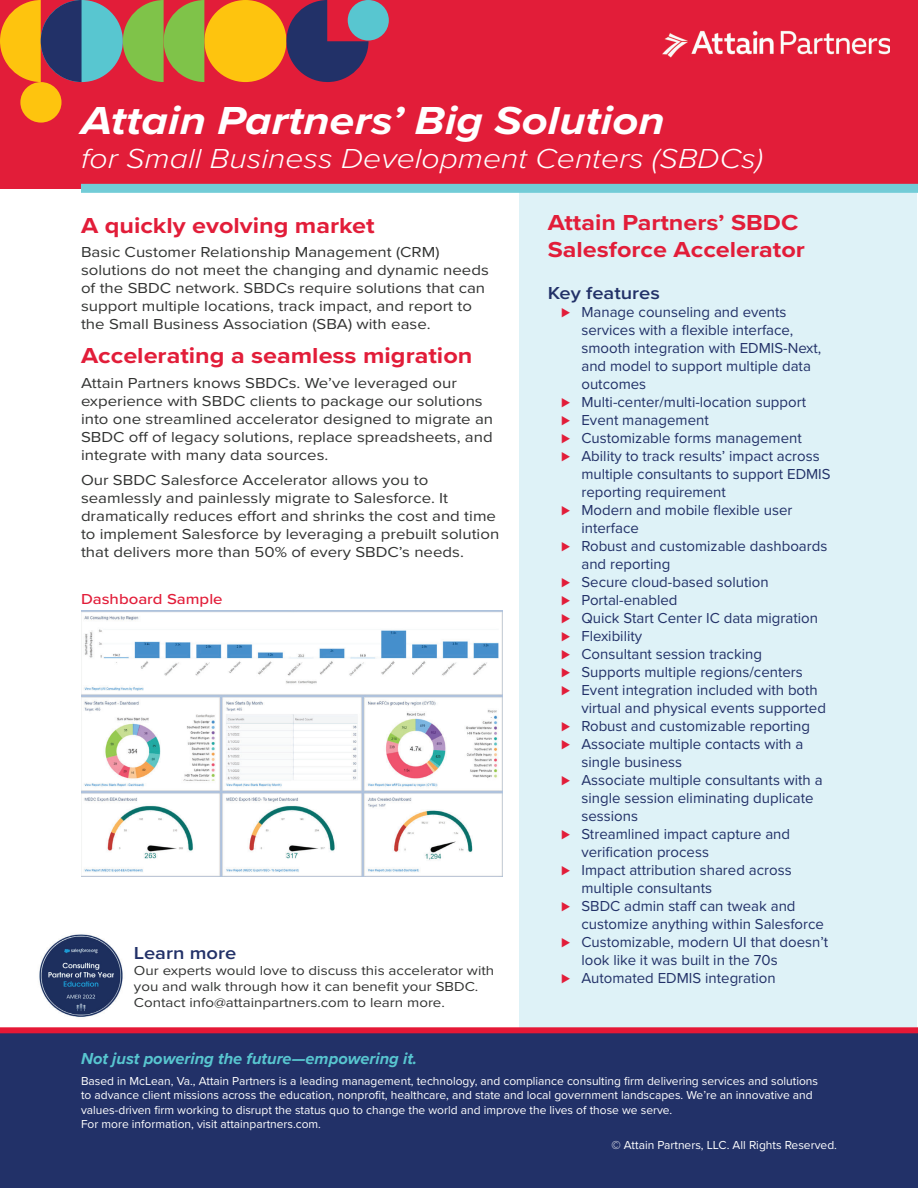
<style>
.page{position:relative;width:918px;height:1188px;background:#fff}
.page>*{position:absolute;margin:0;border:0;box-sizing:border-box;transform-origin:0 0}
.t1{font:italic 700 40.5px "Proxima Nova";color:#fff;scale:1.12 1}
.t2{font:italic 300 28.5px "Proxima Nova";color:#fff;scale:1.12 1}
.t3{font:700 22.5px/27px "Proxima Nova";color:#e21d39;scale:1.12 1}
.t4{font:600 18px "Proxima Nova";color:#223168;scale:1.12 1}
.t5{font:italic 700 16.5px "Proxima Nova";color:#58c6d0}
.t6{font:15px "Proxima Nova";color:#223168}
.t7{font:15px/18px "Proxima Nova";color:#323332;scale:1.12 1}
.t8{font:500 15px "Proxima Nova";color:#e21d39;scale:1.12 1}
.t9{font:13.5px/16.2px "Proxima Nova";color:#323332;scale:1.12 1}
.t10{font:12px/14.4px "Proxima Nova";color:#fff}
.s1{color:#e21d39}
</style>
<div class="page">
<div style="left:520px;top:184px;width:397px;height:843px;background:#def2f7"></div>
<div style="left:0;top:0;width:918px;height:188px;background:#e21d39"></div>
<div style="left:81px;top:184px;width:837px;height:9px;background:#72ccd7"></div>
<div style="left:0;top:1030px;width:918px;height:158px;background:#223168"></div>
<div style="left:0;top:1027px;width:918px;height:6px;background:#e51836"></div>
<div style="left:204px;top:0;width:82px;height:82px;background:#fec40e;border-radius:50%"></div>
<div style="left:41px;top:0;width:82px;height:82px;background:#58c6d0;border-radius:50%"></div>
<svg style="left:0;top:0;width:82px;height:82px"></svg>
<svg style="left:123px;top:0;width:81px;height:82px"></svg>
<svg style="left:286px;top:0;width:83px;height:82px"></svg>
<div style="left:348px;top:0;width:41px;height:41px;background:#58c6d0;border-radius:50%"></div>
<div style="left:20px;top:82px;width:42px;height:41px;background:#fec40e;border-radius:50%"></div>
<img style="left:39px;top:934px;width:84px;height:83px">
<img style="left:81px;top:611px;width:421px;height:265px">
<img style="left:663px;top:30px;width:227px;height:28px">
<h1 class="t1" style="left:81px;top:96px;width:523px">Attain Partners’ Big Solution</h1>
<h2 class="t2" style="left:81px;top:146px;width:610px">for Small Business Development Centers (SBDCs)</h2>
<h3 class="t3" style="left:81px;top:211px;width:264px">A quickly evolving market</h3>
<p class="t7" style="left:81px;top:244px;width:366px">Basic Customer Relationship Management (CRM) solutions do not meet the changing and dynamic needs of the SBDC network. SBDCs require solutions that can support multiple locations, track impact, and report to the Small Business Association (SBA) with ease.</p>
<h3 class="t3" style="left:81px;top:342px;width:351px">Accelerating a seamless migration</h3>
<p class="t7" style="left:81px;top:375px;width:370px">Attain Partners knows SBDCs. We’ve leveraged our experience with SBDC clients to package our solutions into one streamlined accelerator designed to migrate an SBDC off of legacy solutions, replace spreadsheets, and integrate with many data sources.</p>
<p class="t7" style="left:81px;top:472px;width:375px">Our SBDC Salesforce Accelerator allows you to seamlessly and painlessly migrate to Salesforce. It dramatically reduces effort and shrinks the cost and time to implement Salesforce by leveraging a prebuilt solution that delivers more than 50% of every SBDC’s needs.</p>
<p class="t8" style="left:81px;top:590px;width:128px">Dashboard Sample</p>
<p class="t4" style="left:134px;top:945px;width:93px">Learn more</p>
<p class="t9" style="left:134px;top:963px;width:323px">Our experts would love to discuss this accelerator with you and walk through how it can benefit your SBDC.<br>Contact info@attainpartners.com to learn more.</p>
<h3 class="t3" style="left:548px;top:209px;width:231px">Attain Partners’ SBDC<br>Salesforce Accelerator</h3>
<p class="t4" style="left:548px;top:285px;width:102px">Key features</p>
<p class="t6" style="left:561px;top:306px;width:227px"><span class="s1">⊲</span> Manage counseling and events</p>
<p class="t6" style="left:581px;top:324px;width:213px">services with a flexible interface,</p>
<p class="t6" style="left:581px;top:342px;width:241px">smooth integration with EDMIS-Next,</p>
<p class="t6" style="left:581px;top:360px;width:231px">and model to support multiple data</p>
<p class="t6" style="left:581px;top:378px;width:66px">outcomes</p>
<p class="t6" style="left:561px;top:396px;width:246px"><span class="s1">⊲</span> Multi-center/multi-location support</p>
<p class="t6" style="left:561px;top:414px;width:149px"><span class="s1">⊲</span> Event management</p>
<p class="t6" style="left:561px;top:432px;width:242px"><span class="s1">⊲</span> Customizable forms management</p>
<p class="t6" style="left:561px;top:450px;width:260px"><span class="s1">⊲</span> Ability to track results’ impact across</p>
<p class="t6" style="left:581px;top:468px;width:251px">multiple consultants to support EDMIS</p>
<p class="t6" style="left:581px;top:486px;width:146px">reporting requirement</p>
<p class="t6" style="left:561px;top:504px;width:233px"><span class="s1">⊲</span> Modern and mobile flexible user</p>
<p class="t6" style="left:581px;top:522px;width:59px">interface</p>
<p class="t6" style="left:561px;top:540px;width:268px"><span class="s1">⊲</span> Robust and customizable dashboards</p>
<p class="t6" style="left:581px;top:558px;width:90px">and reporting</p>
<p class="t6" style="left:561px;top:576px;width:209px"><span class="s1">⊲</span> Secure cloud-based solution</p>
<p class="t6" style="left:561px;top:594px;width:118px"><span class="s1">⊲</span> Portal-enabled</p>
<p class="t6" style="left:561px;top:612px;width:258px"><span class="s1">⊲</span> Quick Start Center IC data migration</p>
<p class="t6" style="left:561px;top:630px;width:83px"><span class="s1">⊲</span> Flexibility</p>
<p class="t6" style="left:561px;top:648px;width:202px"><span class="s1">⊲</span> Consultant session tracking</p>
<p class="t6" style="left:561px;top:666px;width:243px"><span class="s1">⊲</span> Supports multiple regions/centers</p>
<p class="t6" style="left:561px;top:684px;width:258px"><span class="s1">⊲</span> Event integration included with both</p>
<p class="t6" style="left:581px;top:702px;width:246px">virtual and physical events supported</p>
<p class="t6" style="left:561px;top:720px;width:250px"><span class="s1">⊲</span> Robust and customizable reporting</p>
<p class="t6" style="left:561px;top:738px;width:244px"><span class="s1">⊲</span> Associate multiple contacts with a</p>
<p class="t6" style="left:581px;top:756px;width:102px">single business</p>
<p class="t6" style="left:561px;top:774px;width:263px"><span class="s1">⊲</span> Associate multiple consultants with a</p>
<p class="t6" style="left:581px;top:792px;width:234px">single session eliminating duplicate</p>
<p class="t6" style="left:581px;top:810px;width:58px">sessions</p>
<p class="t6" style="left:561px;top:828px;width:230px"><span class="s1">⊲</span> Streamlined impact capture and</p>
<p class="t6" style="left:581px;top:846px;width:129px">verification process</p>
<p class="t6" style="left:561px;top:864px;width:232px"><span class="s1">⊲</span> Impact attribution shared across</p>
<p class="t6" style="left:581px;top:882px;width:132px">multiple consultants</p>
<p class="t6" style="left:561px;top:900px;width:236px"><span class="s1">⊲</span> SBDC admin staff can tweak and</p>
<p class="t6" style="left:581px;top:918px;width:244px">customize anything within Salesforce</p>
<p class="t6" style="left:561px;top:936px;width:269px"><span class="s1">⊲</span> Customizable, modern UI that doesn’t</p>
<p class="t6" style="left:581px;top:954px;width:198px">look like it was built in the 70s</p>
<p class="t6" style="left:561px;top:972px;width:216px"><span class="s1">⊲</span> Automated EDMIS integration</p>
<p class="t5" style="left:81px;top:1048px;width:338px">Not just powering the future—empowering it.</p>
<p class="t10" style="left:81px;top:1075px;width:739px">Based in McLean, Va., Attain Partners is a leading management, technology, and compliance consulting firm delivering services and solutions to advance client missions across the education, nonprofit, healthcare, and state and local government landscapes. We’re an innovative and values-driven firm working to disrupt the status quo to change the world and improve the lives of those we serve.<br>For more information, visit attainpartners.com.</p>
<p class="t10" style="left:611px;top:1139px;width:227px">© Attain Partners, LLC. All Rights Reserved.</p>
</div>
